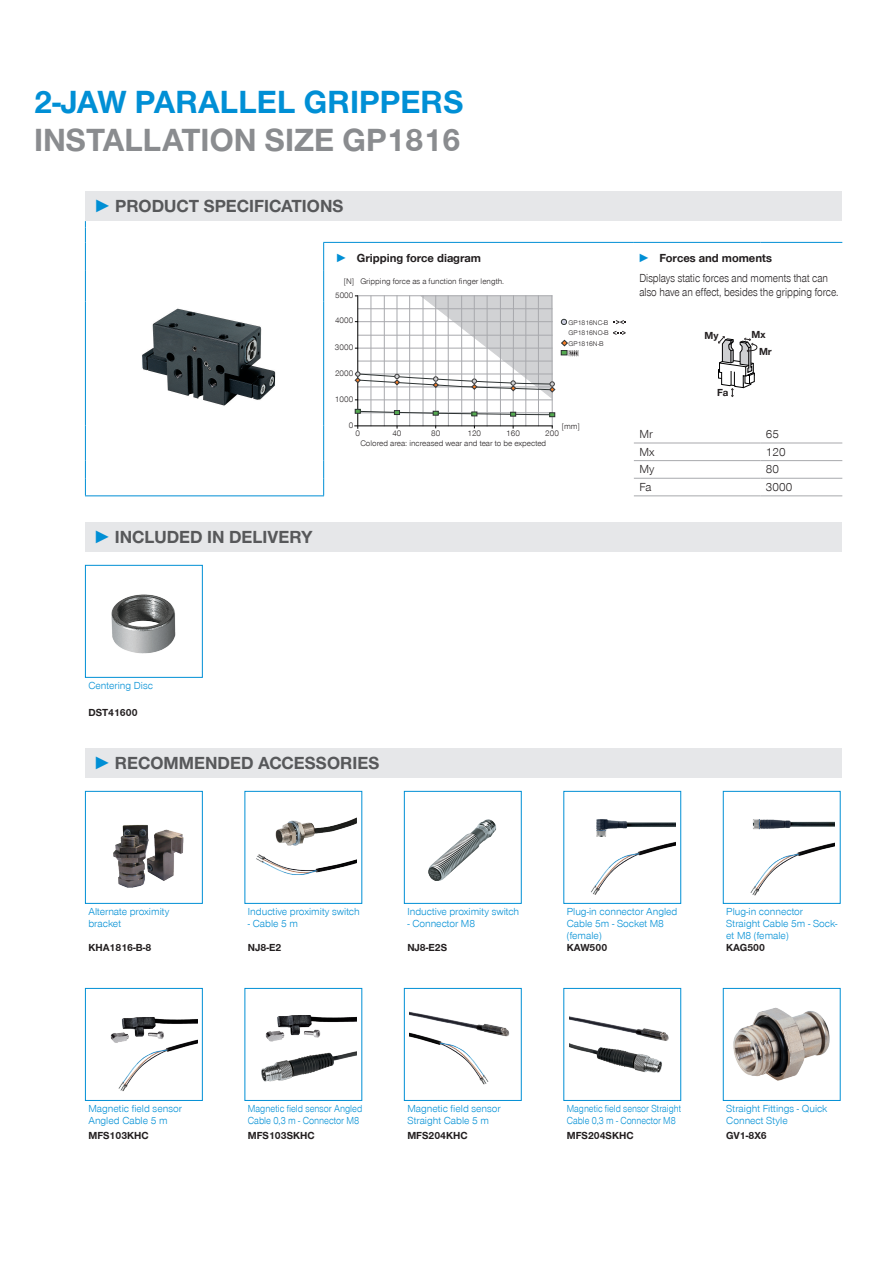
<style>
.page{position:relative;width:893px;height:1263px;background:#fff}
.page>*{position:absolute;margin:0;border:0;box-sizing:border-box;transform-origin:0 0}
.CB_AF_Headline_22_25{font:700 33px/37.5px "Zimmer Group Sans Global";color:#8a8c8f}
.t1{font:700 18px "Zimmer Group Sans Global";color:#57585a}
.CB_AF_Tabellentext_B{font:300 12px/13.5px "Zimmer Group Sans Global";color:#231f20;scale:.86 1}
.t2{font:700 12px "Zimmer Group Sans Global";color:#231f20}
.CB_AF_Tabellentext_B-2{font:300 12px "Zimmer Group Sans Global";color:#231f20}
.CB_AF_Text_7{font:300 10.5px/12px "Zimmer Group Sans Global";color:#008fd5}
.CB_AF_Text_7-2{font:700 10.5px "Zimmer Group Sans Global";color:#231f20}
.CB_AF_Text_7-3{font:300 10.5px/12px "Zimmer Group Sans Global";color:#008fd5;scale:.88 1}
.CB_AF_Text_7-4{font:300 10.5px/12px "Zimmer Group Sans Global";color:#008fd5;scale:.9 1}
.t3{font:700 10.5px/16.4px "Zimmer Group Sans";color:#231f20}
.t4{font:300 8.4px "Zimmer Group Sans Global";color:#231f20}
.t5{font:300 6.9px/10.5px "Zimmer Group Sans Global";color:#231f20;text-align:justify}
.s1{color:#008fd5}
.s2{font-family:"Zimmer Group Sans";color:#008fd5}
</style>
<div class="page">
<div style="left:85px;top:191px;width:757px;height:30px;background:#e6e7e9"></div>
<hr style="left:85px;top:495px;width:239px;height:1px;background:#008fd5">
<hr style="left:323px;top:242px;width:311px;height:1px;background:#008fd5">
<hr style="left:634px;top:242px;width:126px;height:1px;background:#008fd5">
<hr style="left:760px;top:242px;width:82px;height:1px;background:#008fd5">
<hr style="left:634px;top:443px;width:126px;height:1px;background:#a8a9ad">
<hr style="left:760px;top:443px;width:82px;height:1px;background:#a8a9ad">
<hr style="left:634px;top:460px;width:126px;height:1px;background:#a8a9ad">
<hr style="left:760px;top:460px;width:82px;height:1px;background:#a8a9ad">
<hr style="left:634px;top:478px;width:126px;height:1px;background:#a8a9ad">
<hr style="left:760px;top:478px;width:82px;height:1px;background:#a8a9ad">
<svg style="left:323px;top:243px;width:1px;height:27px"></svg>
<hr style="left:85px;top:270px;width:1px;height:32px;background:#008fd5">
<hr style="left:323px;top:270px;width:1px;height:32px;background:#008fd5">
<hr style="left:85px;top:302px;width:1px;height:123px;background:#008fd5">
<hr style="left:323px;top:302px;width:1px;height:123px;background:#008fd5">
<svg style="left:85px;top:425px;width:1px;height:70px"></svg>
<svg style="left:323px;top:425px;width:1px;height:70px"></svg>
<svg style="left:85px;top:221px;width:1px;height:49px"></svg>
<hr style="left:634px;top:495px;width:126px;height:1px;background:#a8a9ad">
<hr style="left:760px;top:495px;width:82px;height:1px;background:#a8a9ad">
<img style="left:142px;top:308px;width:134px;height:98px">
<hr style="left:552px;top:296px;width:1px;height:130px;background:#a8a9ad">
<hr style="left:358px;top:400px;width:194px;height:1px;background:#a8a9ad">
<hr style="left:371px;top:296px;width:1px;height:130px;background:#a8a9ad">
<hr style="left:384px;top:296px;width:1px;height:130px;background:#a8a9ad">
<hr style="left:397px;top:296px;width:1px;height:130px;background:#a8a9ad">
<hr style="left:423px;top:296px;width:1px;height:130px;background:#a8a9ad">
<hr style="left:435px;top:296px;width:1px;height:130px;background:#a8a9ad">
<hr style="left:448px;top:296px;width:1px;height:130px;background:#a8a9ad">
<hr style="left:474px;top:296px;width:1px;height:130px;background:#a8a9ad">
<hr style="left:487px;top:296px;width:1px;height:130px;background:#a8a9ad">
<hr style="left:500px;top:296px;width:1px;height:130px;background:#a8a9ad">
<hr style="left:526px;top:296px;width:1px;height:130px;background:#a8a9ad">
<hr style="left:538px;top:296px;width:1px;height:130px;background:#a8a9ad">
<hr style="left:409px;top:296px;width:1px;height:130px;background:#a8a9ad">
<hr style="left:461px;top:296px;width:1px;height:130px;background:#a8a9ad">
<hr style="left:513px;top:296px;width:1px;height:130px;background:#a8a9ad">
<hr style="left:355px;top:425px;width:197px;height:1px;background:#000">
<hr style="left:357px;top:296px;width:1px;height:132px;background:#000">
<svg style="left:355px;top:409px;width:200px;height:8px"></svg>
<svg style="left:354px;top:295px;width:225px;height:105px"></svg>
<svg style="left:613px;top:320px;width:13px;height:4px"></svg>
<svg style="left:614px;top:332px;width:11px;height:2px"></svg>
<div style="left:612px;top:330px;width:15px;height:6px;border:1px solid #fff"></div>
<svg style="left:718px;top:336px;width:40px;height:61px"></svg>
<div style="left:85px;top:522px;width:757px;height:29px;background:#e6e7e9"></div>
<svg style="left:85px;top:565px;width:118px;height:113px"></svg>
<div style="left:85px;top:748px;width:757px;height:29px;background:#e6e7e9"></div>
<svg style="left:85px;top:791px;width:118px;height:113px"></svg>
<svg style="left:244px;top:791px;width:119px;height:113px"></svg>
<svg style="left:404px;top:791px;width:118px;height:113px"></svg>
<svg style="left:563px;top:791px;width:118px;height:113px"></svg>
<svg style="left:722px;top:791px;width:119px;height:113px"></svg>
<svg style="left:85px;top:988px;width:118px;height:113px"></svg>
<svg style="left:244px;top:988px;width:119px;height:113px"></svg>
<svg style="left:404px;top:988px;width:118px;height:113px"></svg>
<svg style="left:563px;top:988px;width:118px;height:113px"></svg>
<svg style="left:722px;top:988px;width:119px;height:113px"></svg>
<p class="CB_AF_Headline_22_25" style="left:34px;top:83px;width:431px"><span class="s1">2-JAW PARALLEL GRIPPERS<br></span>INSTALLATION SIZE GP1816</p>
<p class="t1" style="left:94px;top:195px;width:251px"><span class="s2">►</span> PRODUCT SPECIFICATIONS</p>
<p class="t2" style="left:336px;top:250px;width:147px"><span class="s1">►</span> Gripping force diagram</p>
<p class="t2" style="left:638px;top:250px;width:135px"><span class="s2">►</span> Forces and moments</p>
<p class="t4" style="left:344px;top:276px;width:12px">[N]</p>
<p class="CB_AF_Tabellentext_B" style="left:639px;top:271px;width:233px">Displays static forces and moments that can also have an effect, besides the gripping force.</p>
<p class="t4" style="left:360px;top:276px;width:145px">Gripping force as a function finger length.</p>
<p class="t4" style="left:335px;top:290px;width:20px">5000</p>
<p class="t4" style="left:335px;top:316px;width:20px">4000</p>
<p class="t4" style="left:335px;top:342px;width:20px">3000</p>
<p class="t4" style="left:335px;top:368px;width:20px">2000</p>
<p class="t4" style="left:335px;top:394px;width:20px">1000</p>
<p class="t4" style="left:349px;top:420px;width:6px">0</p>
<p class="t4" style="left:355px;top:428px;width:6px">0</p>
<p class="t5" style="left:569px;top:317px;width:42px">GP1816NC-B GP1816NO-B GP1816N-B</p>
<p class="t4" style="left:562px;top:421px;width:20px">[mm]</p>
<p class="t4" style="left:431px;top:428px;width:11px">80</p>
<p class="t4" style="left:467px;top:428px;width:15px">120</p>
<p class="t4" style="left:545px;top:428px;width:15px">200</p>
<p class="t4" style="left:392px;top:428px;width:11px">40</p>
<p class="t4" style="left:506px;top:428px;width:15px">160</p>
<p class="t4" style="left:360px;top:438px;width:187px">Colored area: increased wear and tear to be expected</p>
<p class="t1" style="left:94px;top:526px;width:220px"><span class="s2">►</span> INCLUDED IN DELIVERY</p>
<p class="t3" style="left:705px;top:327px;width:16px">My</p>
<p class="t3" style="left:759px;top:326px;width:14px;text-indent:-8px">Mx<br>Mr</p>
<p class="t3" style="left:717px;top:384px;width:13px">Fa</p>
<p class="CB_AF_Tabellentext_B-2" style="left:639px;top:427px;width:15px">Mr</p>
<p class="CB_AF_Tabellentext_B-2" style="left:766px;top:427px;width:15px">65</p>
<p class="CB_AF_Tabellentext_B-2" style="left:639px;top:445px;width:17px">Mx</p>
<p class="CB_AF_Tabellentext_B-2" style="left:766px;top:445px;width:21px">120</p>
<p class="CB_AF_Tabellentext_B-2" style="left:639px;top:462px;width:16px">My</p>
<p class="CB_AF_Tabellentext_B-2" style="left:766px;top:462px;width:15px">80</p>
<p class="CB_AF_Tabellentext_B-2" style="left:639px;top:480px;width:14px">Fa</p>
<p class="CB_AF_Tabellentext_B-2" style="left:766px;top:480px;width:28px">3000</p>
<p class="CB_AF_Text_7" style="left:88px;top:679px;width:66px">Centering Disc</p>
<p class="CB_AF_Text_7-2" style="left:88px;top:706px;width:51px">DST41600</p>
<p class="t1" style="left:94px;top:752px;width:287px"><span class="s2">►</span> RECOMMENDED ACCESSORIES</p>
<p class="CB_AF_Text_7" style="left:88px;top:905px;width:82px">Alternate proximity bracket</p>
<p class="CB_AF_Text_7" style="left:248px;top:905px;width:113px">Inductive proximity switch</p>
<p class="CB_AF_Text_7" style="left:248px;top:917px;width:52px">- Cable 5 m</p>
<p class="CB_AF_Text_7" style="left:407px;top:905px;width:113px">Inductive proximity switch</p>
<p class="CB_AF_Text_7" style="left:407px;top:917px;width:69px">- Connector M8</p>
<p class="CB_AF_Text_7" style="left:567px;top:905px;width:112px">Plug-in connector Angled<br>Cable 5m - Socket M8 (female)</p>
<p class="CB_AF_Text_7" style="left:726px;top:905px;width:113px">Plug-in connector<br>Straight Cable 5m - Sock&shy;et M8 (female)</p>
<p class="CB_AF_Text_7-2" style="left:88px;top:941px;width:64px">KHA1816-B-8</p>
<p class="CB_AF_Text_7-2" style="left:248px;top:941px;width:35px">NJ8-E2</p>
<p class="CB_AF_Text_7-2" style="left:407px;top:941px;width:41px">NJ8-E2S</p>
<p class="CB_AF_Text_7-2" style="left:567px;top:941px;width:42px">KAW500</p>
<p class="CB_AF_Text_7-2" style="left:726px;top:941px;width:40px">KAG500</p>
<p class="CB_AF_Text_7" style="left:88px;top:1102px;width:95px">Magnetic field sensor<br>Angled Cable 5 m</p>
<p class="CB_AF_Text_7-4" style="left:248px;top:1102px;width:129px">Magnetic field sensor Angled<br>Cable 0,3 m - Connector M8</p>
<p class="CB_AF_Text_7" style="left:407px;top:1102px;width:95px">Magnetic field sensor<br>Straight Cable 5 m</p>
<p class="CB_AF_Text_7-3" style="left:567px;top:1102px;width:131px">Magnetic field sensor Straight<br>Cable 0,3 m - Connector M8</p>
<p class="CB_AF_Text_7" style="left:726px;top:1102px;width:103px">Straight Fittings - Quick<br>Connect Style</p>
<p class="CB_AF_Text_7-2" style="left:88px;top:1129px;width:62px">MFS103KHC</p>
<p class="CB_AF_Text_7-2" style="left:248px;top:1129px;width:68px">MFS103SKHC</p>
<p class="CB_AF_Text_7-2" style="left:407px;top:1129px;width:62px">MFS204KHC</p>
<p class="CB_AF_Text_7-2" style="left:567px;top:1129px;width:68px">MFS204SKHC</p>
<p class="CB_AF_Text_7-2" style="left:726px;top:1129px;width:42px">GV1-8X6</p>
</div>
